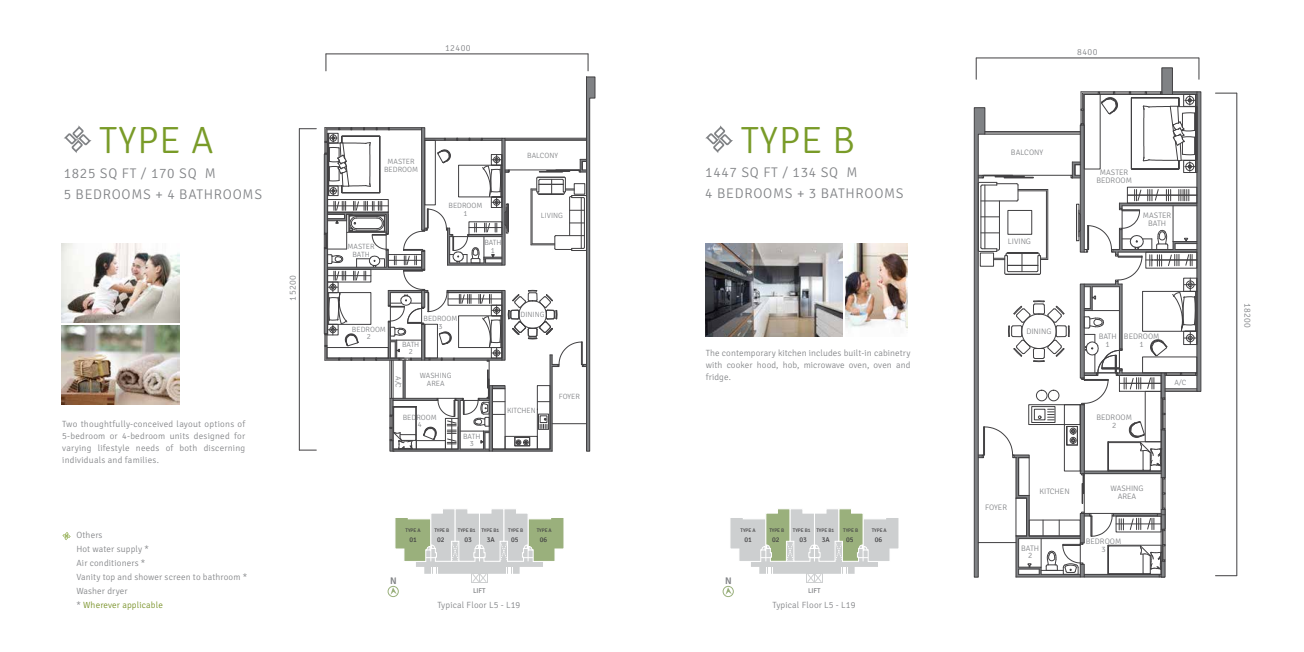
<style>
.page{position:relative;width:1304px;height:652px;background:#fff}
.page>*{position:absolute;margin:0;border:0;box-sizing:border-box;transform-origin:0 0}
.t1{font:300 38px "Signika Negative";letter-spacing:.025em;color:#799b28}
.t2{font:300 14px/21px "Signika Negative";letter-spacing:.05em;color:#808285}
.t3{font:600 9.6px "Signika";color:#808285}
.t4{font:300 9px/12px "Signika Negative";letter-spacing:.015em;color:#808285;text-align:justify}
.t5{font:300 7.9px/7.9px "Signika Negative";color:#808285;text-align:center}
.t6{font:300 7.6px/7.6px "Signika Negative";color:#808285;text-align:center}
.t7{font:7px "Signika";letter-spacing:-.01em;color:#414042}
.t8{font:7px "Signika";letter-spacing:-.01em;color:#808285}
.t9{font:5.1px "Signika";letter-spacing:-.01em;color:#414042}
.s1{color:#738d1f}
</style>
<div class="page">
<svg style="left:64px;top:125px;width:28px;height:28px"></svg>
<svg style="left:705px;top:125px;width:28px;height:28px"></svg>
<svg style="left:62px;top:532px;width:9px;height:8px"></svg>
<div style="left:388px;top:586px;width:11px;height:11px;border:1px solid #9ab07c;border-radius:50%"></div>
<svg style="left:390px;top:509px;width:174px;height:86px"></svg>
<div style="left:723px;top:586px;width:11px;height:11px;border:1px solid #9ab07c;border-radius:50%"></div>
<svg style="left:725px;top:509px;width:174px;height:86px"></svg>
<hr style="left:1084px;top:577px;width:77px;height:1px;background:#414042">
<hr style="left:1016px;top:577px;width:64px;height:1px;background:#414042">
<svg style="left:1215px;top:93px;width:22px;height:1px"></svg>
<svg style="left:1215px;top:576px;width:22px;height:1px"></svg>
<hr style="left:1237px;top:93px;width:1px;height:483px;background:#414042">
<svg style="left:299px;top:450px;width:17px;height:1px"></svg>
<svg style="left:300px;top:129px;width:16px;height:1px"></svg>
<hr style="left:299px;top:129px;width:1px;height:321px;background:#414042">
<img style="left:62px;top:244px;width:118px;height:78px">
<img style="left:62px;top:325px;width:118px;height:79px">
<img style="left:706px;top:244px;width:137px;height:92px">
<img style="left:846px;top:244px;width:61px;height:85px">
<svg style="left:974px;top:58px;width:227px;height:519px"></svg>
<svg style="left:324px;top:54px;width:271px;height:398px"></svg>
<h1 class="t1" style="left:99px;top:120px;width:116px">TYPE A</h1>
<h2 class="t2" style="left:64px;top:163px;width:200px">1825 SQ FT / 170 SQ M<br>5 BEDROOMS + 4 BATHROOMS</h2>
<p class="t4" style="left:287px;top:301px;width:27px;rotate:-90deg">15200</p>
<p class="t4" style="left:62px;top:418px;width:185px">Two thoughtfully-conceived layout options of 5-bedroom or 4-bedroom units designed for varying lifestyle needs of both discerning individuals and families.</p>
<p class="t4" style="left:76px;top:529px;width:172px;line-height:14px;text-align:left">Others<br>Hot water supply *<br>Air conditioners *<br>Vanity top and shower screen to bathroom *<br>Washer dryer<br>* <span class="s1">Wherever applicable</span></p>
<p class="t4" style="left:445px;top:42px;width:27px">12400</p>
<p class="t6" style="left:384px;top:158px;width:36px">MASTER<br>BEDROOM</p>
<p class="t6" style="left:348px;top:243px;width:29px">MASTER<br>BATH</p>
<p class="t6" style="left:448px;top:202px;width:36px">BEDROOM<br>1</p>
<p class="t6" style="left:484px;top:239px;width:19px">BATH<br>1</p>
<p class="t6" style="left:527px;top:152px;width:32px">BALCONY</p>
<p class="t6" style="left:541px;top:212px;width:24px">LIVING</p>
<p class="t6" style="left:352px;top:325px;width:36px">BEDROOM<br>2</p>
<p class="t6" style="left:423px;top:315px;width:36px">BEDROOM<br>3</p>
<p class="t6" style="left:402px;top:341px;width:19px">BATH<br>2</p>
<p class="t6" style="left:402px;top:376px;width:13px;rotate:90deg">A/C</p>
<p class="t6" style="left:420px;top:372px;width:33px">WASHING<br>AREA</p>
<p class="t6" style="left:521px;top:311px;width:26px">DINING</p>
<p class="t6" style="left:559px;top:393px;width:23px">FOYER</p>
<p class="t6" style="left:403px;top:413px;width:36px">BEDROOM<br>4</p>
<p class="t6" style="left:463px;top:433px;width:19px;line-height:7px">BATH<br>3</p>
<p class="t6" style="left:507px;top:407px;width:30px">KITCHEN</p>
<p class="t9" style="left:406px;top:527px;width:16px">TYPE A</p>
<p class="t9" style="left:434px;top:527px;width:16px">TYPE B</p>
<p class="t9" style="left:458px;top:527px;width:43px">TYPE B1 TYPE B1</p>
<p class="t9" style="left:508px;top:527px;width:16px">TYPE B</p>
<p class="t9" style="left:537px;top:527px;width:16px">TYPE A</p>
<p class="t7" style="left:410px;top:536px;width:9px">01</p>
<p class="t7" style="left:437px;top:536px;width:9px">02</p>
<p class="t7" style="left:464px;top:536px;width:9px">03</p>
<p class="t7" style="left:487px;top:536px;width:9px">3A</p>
<p class="t7" style="left:511px;top:536px;width:9px">05</p>
<p class="t7" style="left:540px;top:536px;width:9px">06</p>
<p class="t3" style="left:390px;top:575px;width:8px">N</p>
<p class="t8" style="left:473px;top:587px;width:14px">LIFT</p>
<p class="t4" style="left:437px;top:599px;width:84px">Typical Floor L5 - L19</p>
<h1 class="t1" style="left:741px;top:120px;width:116px">TYPE B</h1>
<h2 class="t2" style="left:705px;top:162px;width:200px">1447 SQ FT / 134 SQ M<br>4 BEDROOMS + 3 BATHROOMS</h2>
<p class="t4" style="left:706px;top:347px;width:206px">The contemporary kitchen includes built-in cabinetry with cooker hood, hob, microwave oven, oven and fridge.</p>
<p class="t9" style="left:741px;top:527px;width:16px">TYPE A</p>
<p class="t9" style="left:769px;top:527px;width:16px">TYPE B</p>
<p class="t9" style="left:793px;top:527px;width:43px">TYPE B1 TYPE B1</p>
<p class="t9" style="left:843px;top:527px;width:16px">TYPE B</p>
<p class="t9" style="left:872px;top:527px;width:16px">TYPE A</p>
<p class="t7" style="left:745px;top:536px;width:9px">01</p>
<p class="t7" style="left:772px;top:536px;width:9px">02</p>
<p class="t7" style="left:799px;top:536px;width:9px">03</p>
<p class="t7" style="left:822px;top:536px;width:9px">3A</p>
<p class="t7" style="left:846px;top:536px;width:9px">05</p>
<p class="t7" style="left:875px;top:536px;width:9px">06</p>
<p class="t3" style="left:725px;top:575px;width:8px">N</p>
<p class="t8" style="left:808px;top:587px;width:14px">LIFT</p>
<p class="t4" style="left:773px;top:599px;width:84px">Typical Floor L5 - L19</p>
<p class="t4" style="left:1077px;top:47px;width:22px">8400</p>
<p class="t5" style="left:1011px;top:148px;width:34px">BALCONY</p>
<p class="t5" style="left:1008px;top:238px;width:25px">LIVING</p>
<p class="t5" style="left:1096px;top:169px;width:37px">MASTER<br>BEDROOM</p>
<p class="t5" style="left:1143px;top:211px;width:30px">MASTER<br>BATH</p>
<p class="t5" style="left:1026px;top:328px;width:27px">DINING</p>
<p class="t5" style="left:1099px;top:332px;width:20px">BATH<br>1</p>
<p class="t5" style="left:1124px;top:332px;width:37px">BEDROOM<br>1</p>
<p class="t5" style="left:1096px;top:414px;width:37px">BEDROOM<br>2</p>
<p class="t6" style="left:1174px;top:379px;width:13px">A/C</p>
<p class="t5" style="left:985px;top:503px;width:24px">FOYER</p>
<p class="t5" style="left:1039px;top:488px;width:32px">KITCHEN</p>
<p class="t5" style="left:1021px;top:545px;width:20px;line-height:7px">BATH<br>2</p>
<p class="t5" style="left:1110px;top:485px;width:35px">WASHING<br>AREA</p>
<p class="t5" style="left:1086px;top:537px;width:37px">BEDROOM<br>3</p>
<p class="t4" style="left:1253px;top:303px;width:27px;rotate:90deg">18200</p>
</div>
